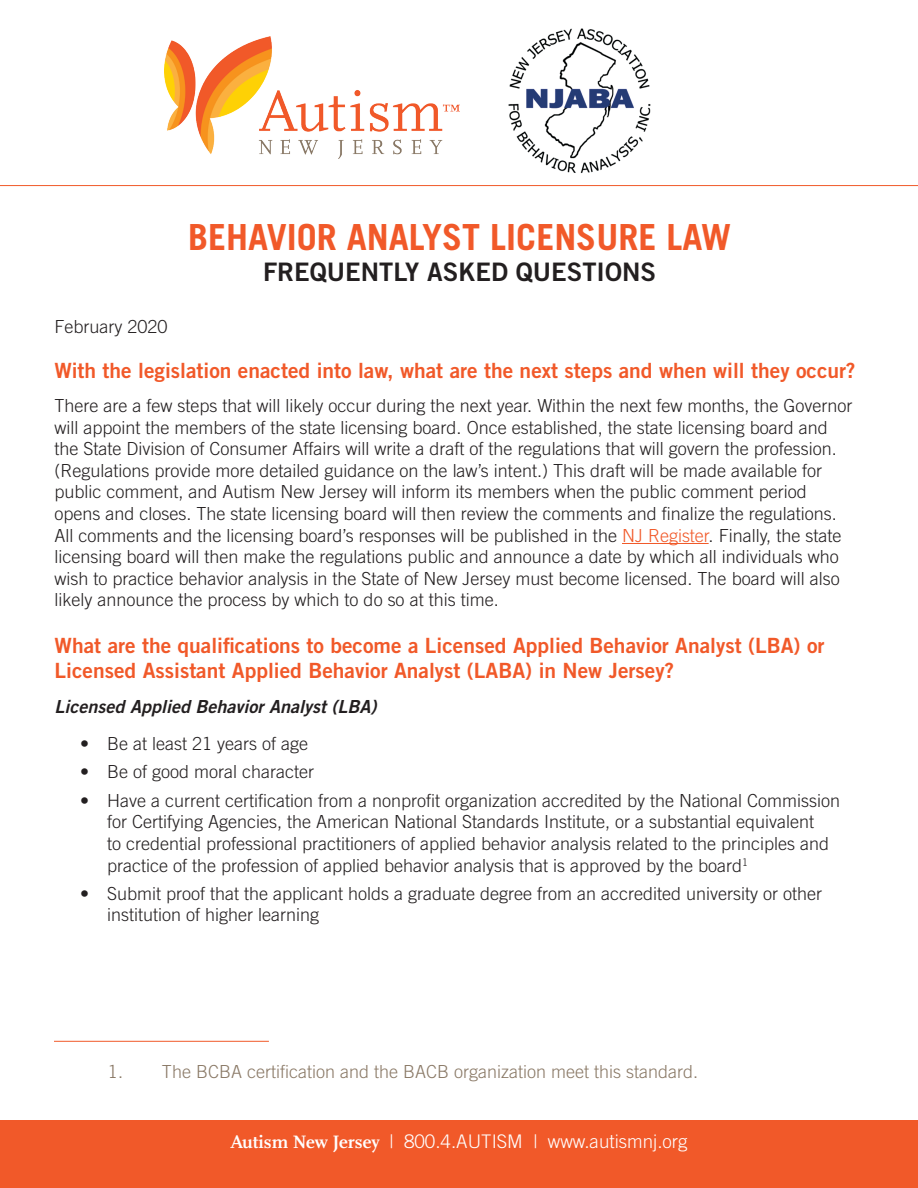
<style>
.page{position:relative;width:918px;height:1188px;background:#fff}
.page>*{position:absolute;margin:0;border:0;box-sizing:border-box;transform-origin:0 0}
.t1{font:700 36px "Trade Gothic LT Std";color:#f15929}
.t2{font:25.5px "Trade Gothic LT Std Bd 2";color:#231f20}
.Question_Header{font:21px/25.2px "Trade Gothic LT Std Bd 2";color:#f15929}
.t3{font:300 18.75px "Trade Gothic LT Std";color:#fff}
.t4{font:300 18px/21.6px "Trade Gothic LT Std";color:#231f20}
.t5{font:300 18px "Trade Gothic LT Std";color:#8a7966}
.t6{font:18px "Trade Gothic LT Std Bd 2 Obl";color:#231f20}
.s1{color:#f15929}
.s2{font-family:"Scala OT";font-weight:700}
</style>
<div class="page">
<div style="left:0;top:1120px;width:918px;height:68px;background:#f15929"></div>
<hr style="left:622px;top:543px;width:87px;height:1px;background:#f15929">
<img style="left:508px;top:28px;width:143px;height:145px">
<img style="left:164px;top:37px;width:296px;height:121px">
<hr style="left:0;top:185px;width:918px;height:1px;background:#f15929">
<div style="left:446px;top:13px;width:26px;height:35px;background:#fff"></div>
<hr style="left:54px;top:1041px;width:215px;height:1px;background:#f15929">
<p class="t1" style="left:188px;top:215px;width:544px">BEHAVIOR ANALYST LICENSURE LAW</p>
<p class="t2" style="left:263px;top:256px;width:394px">FREQUENTLY ASKED QUESTIONS</p>
<p class="t4" style="left:55px;top:315px;width:115px">February 2020</p>
<p class="Question_Header" style="left:55px;top:357px;width:803px">With the legislation enacted into law, what are the next steps and when will they occur?</p>
<p class="t4" style="left:55px;top:395px;width:799px">There are a few steps that will likely occur during the next year. Within the next few months, the Governor will appoint the members of the state licensing board. Once established, the state licensing board and the State Division of Consumer Affairs will write a draft of the regulations that will govern the profession. (Regulations provide more detailed guidance on the law’s intent.) This draft will be made available for public comment, and Autism New Jersey will inform its members when the public comment period opens and closes. The state licensing board will then review the comments and finalize the regulations.<br>All comments and the licensing board’s responses will be published in the <span class="s1">NJ Register</span>. Finally, the state licensing board will then make the regulations public and announce a date by which all individuals who wish to practice behavior analysis in the State of New Jersey must become licensed. The board will also likely announce the process by which to do so at this time.</p>
<p class="Question_Header" style="left:55px;top:633px;width:771px">What are the qualifications to become a Licensed Applied Behavior Analyst (LBA) or<br>Licensed Assistant Applied Behavior Analyst (LABA) in New Jersey?</p>
<p class="t6" style="left:55px;top:695px;width:324px">Licensed Applied Behavior Analyst (LBA)</p>
<p class="t4" style="left:80px;top:733px;width:230px">• Be at least 21 years of age</p>
<p class="t4" style="left:80px;top:761px;width:236px">• Be of good moral character</p>
<p class="t4" style="left:107px;top:789px;width:735px;text-indent:-27px">• Have a current certification from a nonprofit organization accredited by the National Commission for Certifying Agencies, the American National Standards Institute, or a substantial equivalent<br>to credential professional practitioners of applied behavior analysis related to the principles and practice of the profession of applied behavior analysis that is approved by the board<sup>1</sup></p>
<p class="t4" style="left:107px;top:882px;width:717px;text-indent:-27px">• Submit proof that the applicant holds a graduate degree from an accredited university or other institution of higher learning</p>
<p class="t5" style="left:108px;top:1061px;width:592px">1. The BCBA certification and the BACB organization meet this standard.</p>
<p class="t3" style="left:230px;top:1130px;width:459px"><span class="s2">Autism New Jersey</span> | 800.4.AUTISM | www.autismnj.org</p>
</div>
